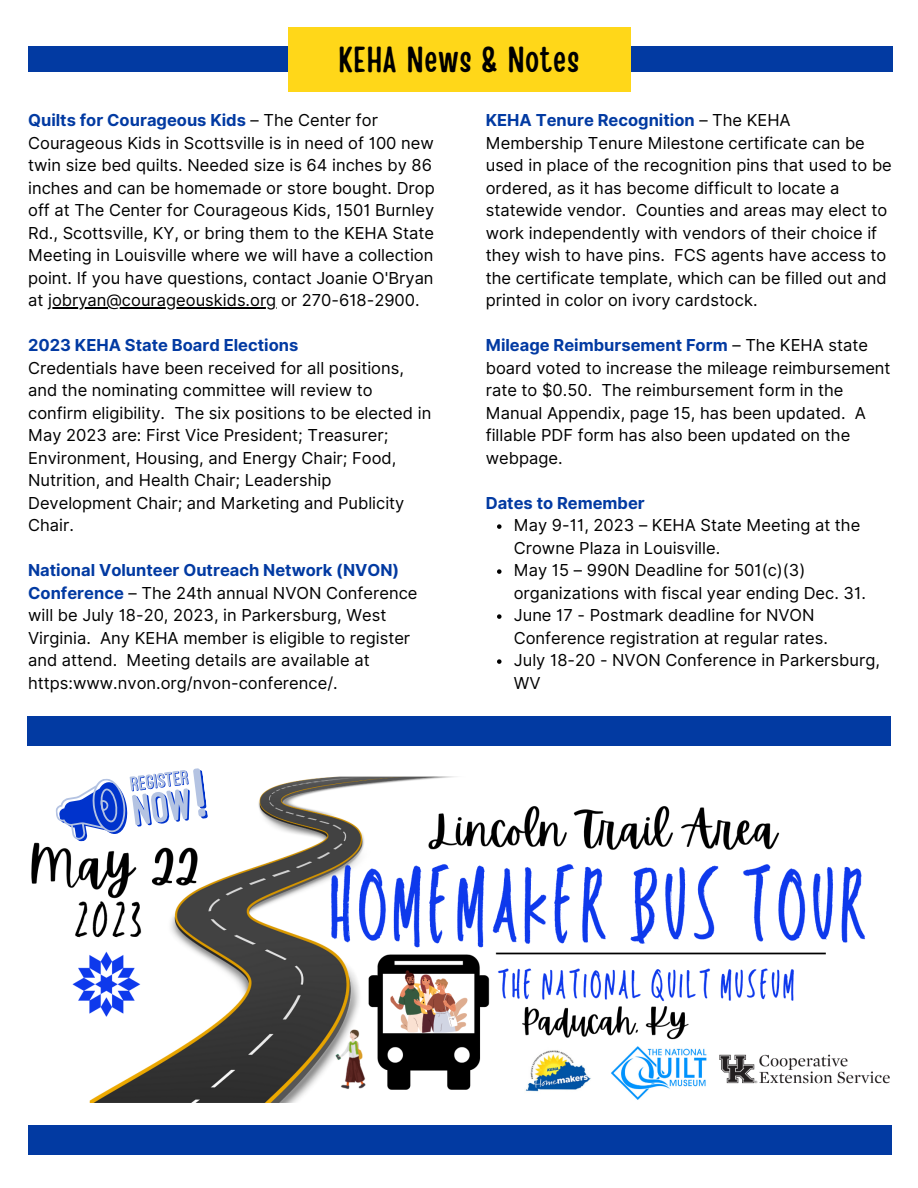
<style>
.page{position:relative;width:918px;height:1188px;background:#fff}
.page>*{position:absolute;margin:0;border:0;box-sizing:border-box;transform-origin:0 0}
.t1{font:36px "Handy Casual Condensed";letter-spacing:.03em;color:#000}
.t2{font:16.5px/22.5px "Inter";color:#000}
.t3{font:700 16.5px "Inter";color:#023aa2}
.s1{font-weight:700;color:#023aa2}
</style>
<div class="page">
<div style="left:28px;top:46px;width:865px;height:26px;background:#023aa2"></div>
<div style="left:28px;top:1125px;width:864px;height:29px;background:#023aa2"></div>
<div style="left:288px;top:27px;width:342px;height:65px;background:#ffd719"></div>
<hr style="left:48px;top:307px;width:228px;height:1px;background:#000">
<svg style="left:497px;top:524px;width:5px;height:5px"></svg>
<svg style="left:497px;top:569px;width:5px;height:5px"></svg>
<svg style="left:497px;top:614px;width:5px;height:5px"></svg>
<svg style="left:497px;top:659px;width:5px;height:5px"></svg>
<div style="left:27px;top:716px;width:864px;height:29px;background:#023aa2"></div>
<img style="left:31px;top:776px;width:859px;height:327px">
<div style="left:23px;top:771px;width:231px;height:69px;background:#fff"></div>
<svg style="left:52px;top:768px;width:156px;height:76px"></svg>
<h1 class="t1" style="left:339px;top:36px;width:242px">KEHA News &amp; Notes</h1>
<p class="t2" style="left:28px;top:109px;width:408px"><span class="s1">Quilts for Courageous Kids</span> – The Center for Courageous Kids in Scottsville is in need of 100 new twin size bed quilts. Needed size is 64 inches by 86 inches and can be homemade or store bought. Drop off at The Center for Courageous Kids, 1501 Burnley Rd., Scottsville, KY, or bring them to the KEHA State Meeting in Louisville where we will have a collection point. If you have questions, contact Joanie O'Bryan at jobryan@courageouskids.org or 270-618-2900.</p>
<p class="t3" style="left:28px;top:335px;width:272px">2023 KEHA State Board Elections</p>
<p class="t2" style="left:28px;top:356px;width:405px">Credentials have been received for all positions, and the nominating committee will review to confirm eligibility. The six positions to be elected in May 2023 are: First Vice President; Treasurer; Environment, Housing, and Energy Chair; Food, Nutrition, and Health Chair; Leadership Development Chair; and Marketing and Publicity Chair.</p>
<p class="t2" style="left:28px;top:559px;width:391px"><span class="s1">National Volunteer Outreach Network (NVON)<br>Conference</span> – The 24th annual NVON Conference will be July 18-20, 2023, in Parkersburg, West Virginia. Any KEHA member is eligible to register and attend. Meeting details are available at https:www.nvon.org/nvon-conference/.</p>
<p class="t2" style="left:486px;top:109px;width:408px"><span class="s1">KEHA Tenure Recognition</span> – The KEHA Membership Tenure Milestone certificate can be used in place of the recognition pins that used to be ordered, as it has become difficult to locate a statewide vendor. Counties and areas may elect to work independently with vendors of their choice if they wish to have pins. FCS agents have access to the certificate template, which can be filled out and printed in color on ivory cardstock.</p>
<p class="t2" style="left:486px;top:334px;width:406px"><span class="s1">Mileage Reimbursement Form</span> – The KEHA state board voted to increase the mileage reimbursement rate to $0.50. The reimbursement form in the Manual Appendix, page 15, has been updated. A fillable PDF form has also been updated on the webpage.</p>
<p class="t3" style="left:486px;top:493px;width:161px">Dates to Remember</p>
<p class="t2" style="left:514px;top:514px;width:368px">May 9-11, 2023 – KEHA State Meeting at the Crowne Plaza in Louisville.<br>May 15 – 990N Deadline for 501(c)(3) organizations with fiscal year ending Dec. 31.<br>June 17 - Postmark deadline for NVON Conference registration at regular rates.<br>July 18-20 - NVON Conference in Parkersburg, WV</p>
</div>
